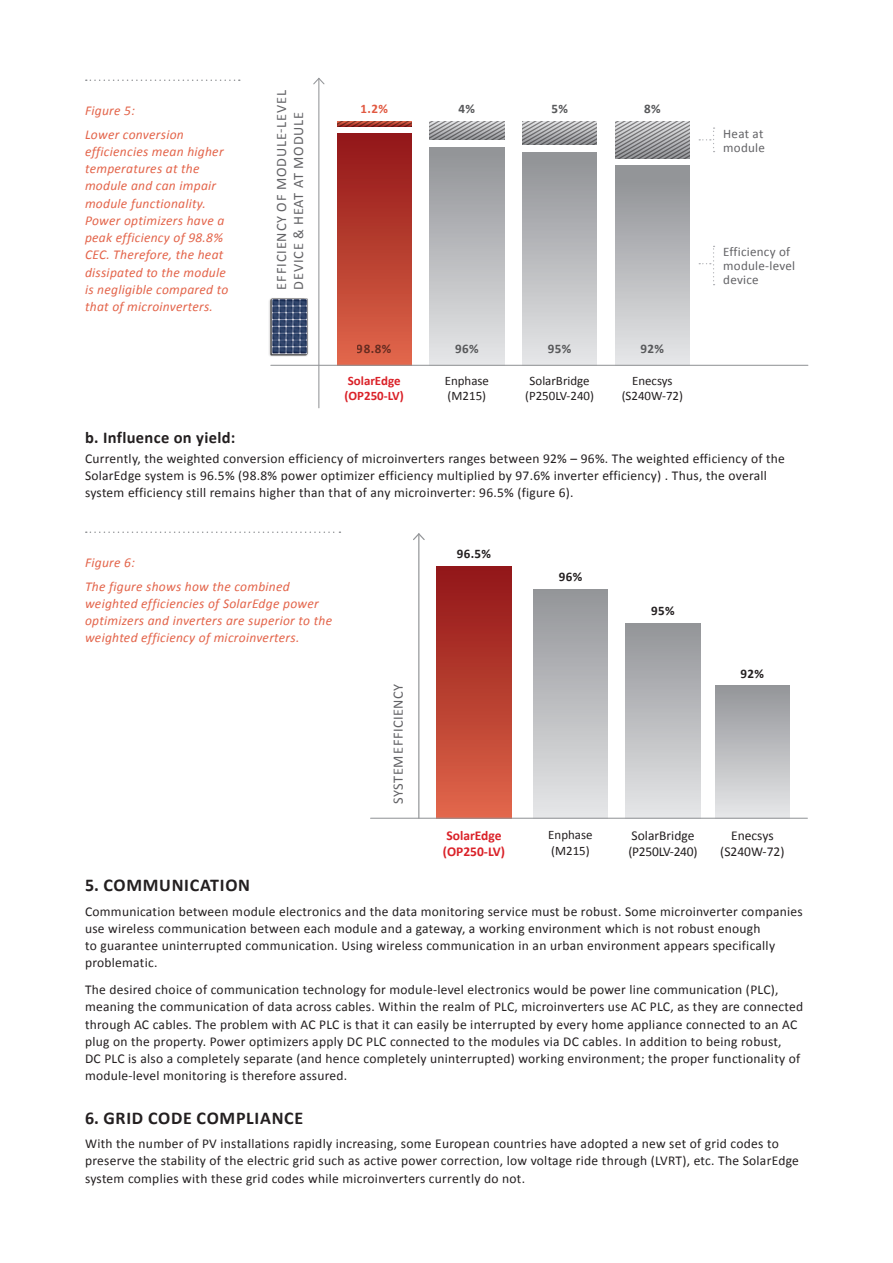
<style>
.page{position:relative;width:893px;height:1263px;background:#fff}
.page>*{position:absolute;margin:0;border:0;box-sizing:border-box;transform-origin:0 0}
.t1{font:700 18px "Calibri";letter-spacing:.04em;color:#231f20}
.t2{font:700 16.5px "Calibri";color:#231f20}
.t3{font:14.4px/17px "Calibri";letter-spacing:.06em;color:#636366}
.t4{font:14.4px "Calibri";letter-spacing:.03em;color:#636366}
.t5{font:13.5px/17.2px "Calibri";letter-spacing:.02em;color:#231f20}
.t6{font:italic 13.5px/17.2px "Calibri";letter-spacing:.02em;color:#e3644a}
.t7{font:13.5px/15.9px "Calibri";color:#231f20;text-align:center}
.t8{font:700 13.5px/15.9px "Calibri";color:#da2128;text-align:right}
.t9{font:13.05px/14.4px "Calibri";letter-spacing:.02em;color:#636366}
.t10{font:700 13.05px "Calibri";letter-spacing:.03em;color:#231f20}
.t11{font:700 13.05px "Calibri";color:#57585a}
.t12{font:700 13.05px "Calibri";color:#e15941}
.t13{font:12.9px/15.1px "Calibri";color:#231f20}
.t14{font:700 12.9px/15.1px "Calibri";color:#da2128;text-align:right}
</style>
<div class="page">
<svg style="left:86px;top:531px;width:254px;height:2px"></svg>
<div style="left:715px;top:686px;width:74px;height:132px;background:linear-gradient(to bottom,#94969a,#e6e6e8)"></div>
<div style="left:626px;top:623px;width:74px;height:195px;background:linear-gradient(to bottom,#939498,#e6e6e8)"></div>
<div style="left:533px;top:589px;width:75px;height:229px;background:linear-gradient(to bottom,#939498,#e6e6e8)"></div>
<div style="left:437px;top:566px;width:74px;height:252px;background:linear-gradient(to bottom,#901517,#e0674a)"></div>
<hr style="left:418px;top:534px;width:1px;height:284px;background:#939598">
<svg style="left:413px;top:533px;width:12px;height:8px"></svg>
<hr style="left:371px;top:818px;width:436px;height:1px;background:#939598">
<div style="left:337px;top:133px;width:74px;height:232px;background:linear-gradient(to bottom,#901517,#e0664a)"></div>
<div style="left:430px;top:147px;width:74px;height:218px;background:linear-gradient(to bottom,#909296,#e5e6e8)"></div>
<div style="left:522px;top:153px;width:75px;height:212px;background:linear-gradient(to bottom,#909195,#e5e6e8)"></div>
<img style="left:269px;top:298px;width:40px;height:58px">
<svg style="left:337px;top:121px;width:74px;height:6px"></svg>
<svg style="left:430px;top:121px;width:74px;height:19px"></svg>
<svg style="left:522px;top:121px;width:75px;height:24px;background:#9d9d9f"></svg>
<svg style="left:615px;top:121px;width:74px;height:37px;background:#9d9ea0"></svg>
<div style="left:615px;top:166px;width:74px;height:199px;background:linear-gradient(to bottom,#8d8f93,#e6e7e8)"></div>
<hr style="left:318px;top:78px;width:1px;height:330px;background:#939598">
<svg style="left:313px;top:77px;width:12px;height:8px"></svg>
<hr style="left:271px;top:365px;width:537px;height:1px;background:#939598">
<svg style="left:699px;top:246px;width:16px;height:39px"></svg>
<svg style="left:699px;top:127px;width:16px;height:25px"></svg>
<svg style="left:86px;top:80px;width:154px;height:1px"></svg>
<p class="t6" style="left:85px;top:98px;width:100px;line-height:23.7px">Figure 5:<br>Lower conversion</p>
<p class="t6" style="left:85px;top:142px;width:145px">efficiencies mean higher temperatures at the module and can impair module functionality.<br>Power optimizers have a peak efficiency of 98.8%<br>CEC. Therefore, the heat dissipated to the module is negligible compared to that of microinverters.</p>
<p class="t3" style="left:273px;top:290px;width:201px;rotate:-90deg">Efficiency of module-level device &amp; heat at module</p>
<p class="t12" style="left:360px;top:100px;width:29px">1.2%</p>
<p class="t10" style="left:357px;top:341px;width:36px">98.8%</p>
<p class="t14" style="left:348px;top:373px;width:58px">SOLAREDGE (</p>
<p class="t14" style="left:344px;top:389px;width:13px">O P(</p>
<p class="t14" style="left:364px;top:389px;width:31px">250-LV</p>
<p class="t11" style="left:459px;top:100px;width:18px">4%</p>
<p class="t11" style="left:551px;top:100px;width:18px">5%</p>
<p class="t11" style="left:644px;top:100px;width:18px">8%</p>
<p class="t9" style="left:723px;top:126px;width:43px">Heat at module</p>
<p class="t9" style="left:723px;top:244px;width:73px">Efficiency of module-level device</p>
<p class="t11" style="left:455px;top:341px;width:25px">96%</p>
<p class="t11" style="left:548px;top:341px;width:25px">95%</p>
<p class="t11" style="left:641px;top:341px;width:25px">92%</p>
<p class="t13" style="left:445px;top:373px;width:46px">Enphase<br>M( 215(</p>
<p class="t13" style="left:525px;top:373px;width:70px;text-align:center">SolarBridge<br>P( 250LV-240(</p>
<p class="t13" style="left:622px;top:373px;width:63px;text-align:center">Enecsys<br>S( 240W-72(</p>
<p class="t2" style="left:85px;top:427px;width:152px">.B INFLUENCE ON YIELD:</p>
<p class="t5" style="left:85px;top:450px;width:701px">Currently, the weighted conversion efficiency of microinverters ranges between 92% – 96%. The weighted efficiency of the<br>SolarEdge system is 96.5% (98.8% power optimizer efficiency multiplied by 97.6% inverter efficiency .) Thus, the overall system efficiency still remains higher than that of any microinverter: 96.5% (figure .(6</p>
<p class="t6" style="left:85px;top:550px;width:206px;line-height:23.7px">Figure 6:<br>The figure shows how the combined</p>
<p class="t6" style="left:85px;top:594px;width:249px">weighted efficiencies of SolarEdge power optimizers and inverters are superior to the weighted efficiency of microinverters.</p>
<p class="t10" style="left:457px;top:546px;width:36px">96.5%</p>
<p class="t4" style="left:389px;top:804px;width:121px;rotate:-90deg">SYSTEMEFFICIENCY</p>
<p class="t8" style="left:446px;top:827px;width:60px">SOLAREDGE (</p>
<p class="t8" style="left:443px;top:843px;width:13px">O P(</p>
<p class="t8" style="left:463px;top:843px;width:32px">250-LV</p>
<p class="t10" style="left:559px;top:568px;width:25px">96%</p>
<p class="t10" style="left:651px;top:603px;width:25px">95%</p>
<p class="t10" style="left:741px;top:665px;width:25px">92%</p>
<p class="t13" style="left:548px;top:828px;width:46px">Enphase<br>M( 215(</p>
<p class="t7" style="left:628px;top:827px;width:71px;text-align:left">SolarBridge<br>P( 250LV-240(</p>
<p class="t7" style="left:720px;top:827px;width:66px">Enecsys<br>S( 240W-72(</p>
<h1 class="t1" style="left:85px;top:874px;width:167px">5. COMMUNICATION</h1>
<p class="t5" style="left:85px;top:903px;width:719px">Communication between module electronics and the data monitoring service must be robust. Some microinverter companies use wireless communication between each module and a gateway a, working environment which is not robust enough<br>to guarantee uninterrupted communication. Using wireless communication in an urban environment appears specifically problematic.</p>
<p class="t5" style="left:85px;top:981px;width:720px">The desired choice of communication technology for module-level electronics would be power line communication (PLC ,( meaning the communication of data across cables. Within the realm of PLC, microinverters use AC PLC, as they are connected through AC cables. The problem with AC PLC is that it can easily be interrupted by every home appliance connected to an AC plug on the property. Power optimizers apply DC PLC connected to the modules via DC cables In. addition to being robust,<br>DC PLC is also a completely separate (and hence completely uninterrupted) working environment; the proper functionality of module-level monitoring is therefore assured.</p>
<h1 class="t1" style="left:85px;top:1106px;width:220px">6. GRID CODE COMPLIANCE</h1>
<p class="t5" style="left:85px;top:1135px;width:715px">With the number of PV installations rapidly increasing, some European countries have adopted a new set of grid codes to preserve the stability of the electric grid such as active power correction, low voltage ride through (LVRT ,) etc. The SolarEdge system complies with these grid codes while microinverters currently do not.</p>
</div>
